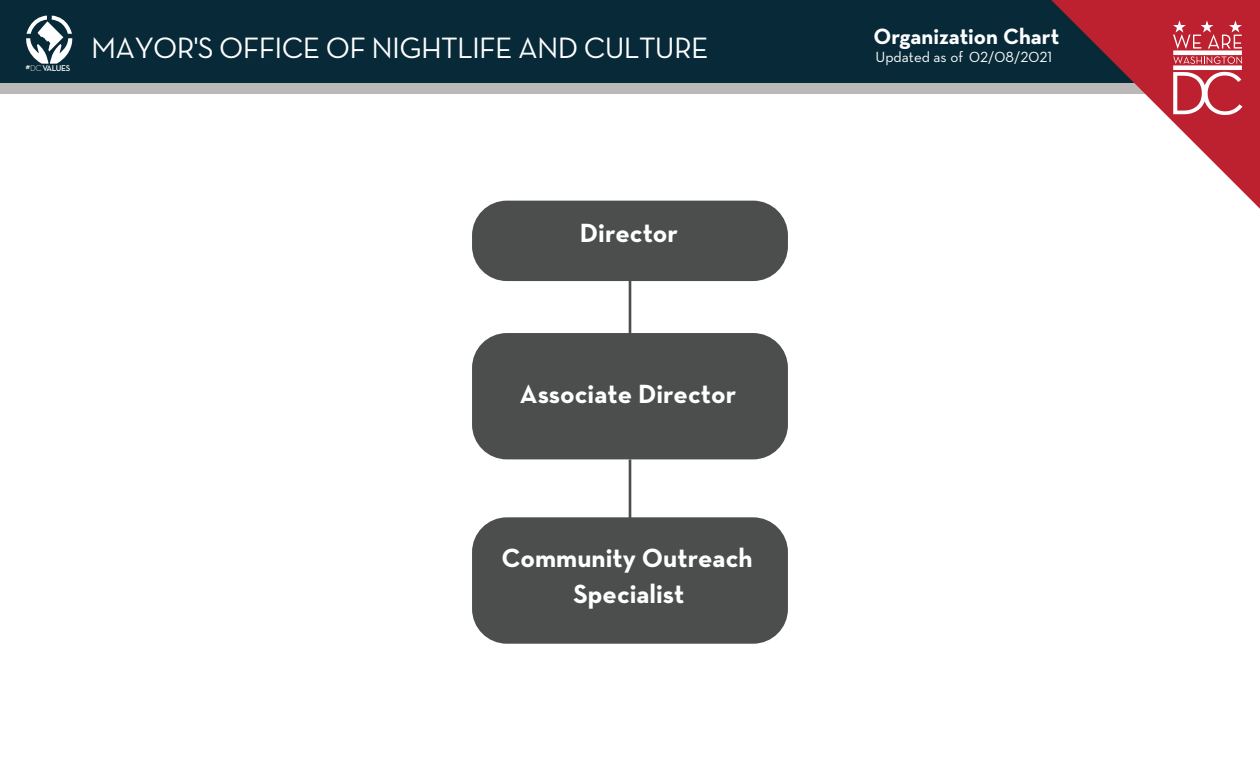
<style>
.page{position:relative;width:1260px;height:765px;background:#fff}
.page>*{position:absolute;margin:0;border:0;box-sizing:border-box;transform-origin:0 0}
.t1{font:30px "Neutra Text";letter-spacing:-.025em;color:#fff}
.t2{font:700 26.75px/36.1px "Neutra Text";color:#fff;text-align:center}
.t3{font:700 22.5px "Neutra Text";color:#fff}
.t4{font:15px "Neutra Text";color:#fff}
.t5{font:600 8.5px "Neutra Text TF";letter-spacing:-.05em;color:#fff}
.s1{font-family:"Neutra Text TF Demi Alt";font-weight:400}
.s2{font-weight:300}
.s3{font-family:"Neutra Text Book Alt"}
</style>
<div class="page">
<div style="left:472px;top:333px;width:316px;height:126px;background:#4c4d4d;border-radius:35px"></div>
<div style="left:472px;top:201px;width:316px;height:80px;background:#4c4d4d;border-radius:35px"></div>
<div style="left:0;top:0;width:1260px;height:83px;background:#072938"></div>
<div style="left:0;top:83px;width:1260px;height:11px;background:#bab9b7"></div>
<svg style="left:1051px;top:0;width:209px;height:209px"></svg>
<svg style="left:1173px;top:20px;width:69px;height:95px;background:#d0636d"></svg>
<svg style="left:26px;top:16px;width:47px;height:48px"></svg>
<hr style="left:629px;top:275px;width:2px;height:69px;background:#4c4d4d">
<div style="left:472px;top:517px;width:316px;height:127px;background:#4c4d4d;border-radius:35px"></div>
<hr style="left:629px;top:459px;width:2px;height:70px;background:#4c4d4d">
<p class="t5" style="left:26px;top:63px;width:46px"><span class="s1">#</span><span class="s2">DC</span>VALUES</p>
<p class="t1" style="left:91px;top:30px;width:619px">MAYOR'S OFFICE OF NIGHTLIFE AND CULTURE</p>
<p class="t2" style="left:580px;top:214px;width:100px">Director</p>
<p class="t2" style="left:520px;top:375px;width:218px">Associate Director</p>
<p class="t2" style="left:501px;top:539px;width:253px">Community Outreach<br>Specialist</p>
<p class="t3" style="left:873px;top:22px;width:187px">Organization Chart</p>
<p class="t4" style="left:875px;top:48px;width:178px">Updated as of <span class="s3">02/08/2021</span></p>
</div>
